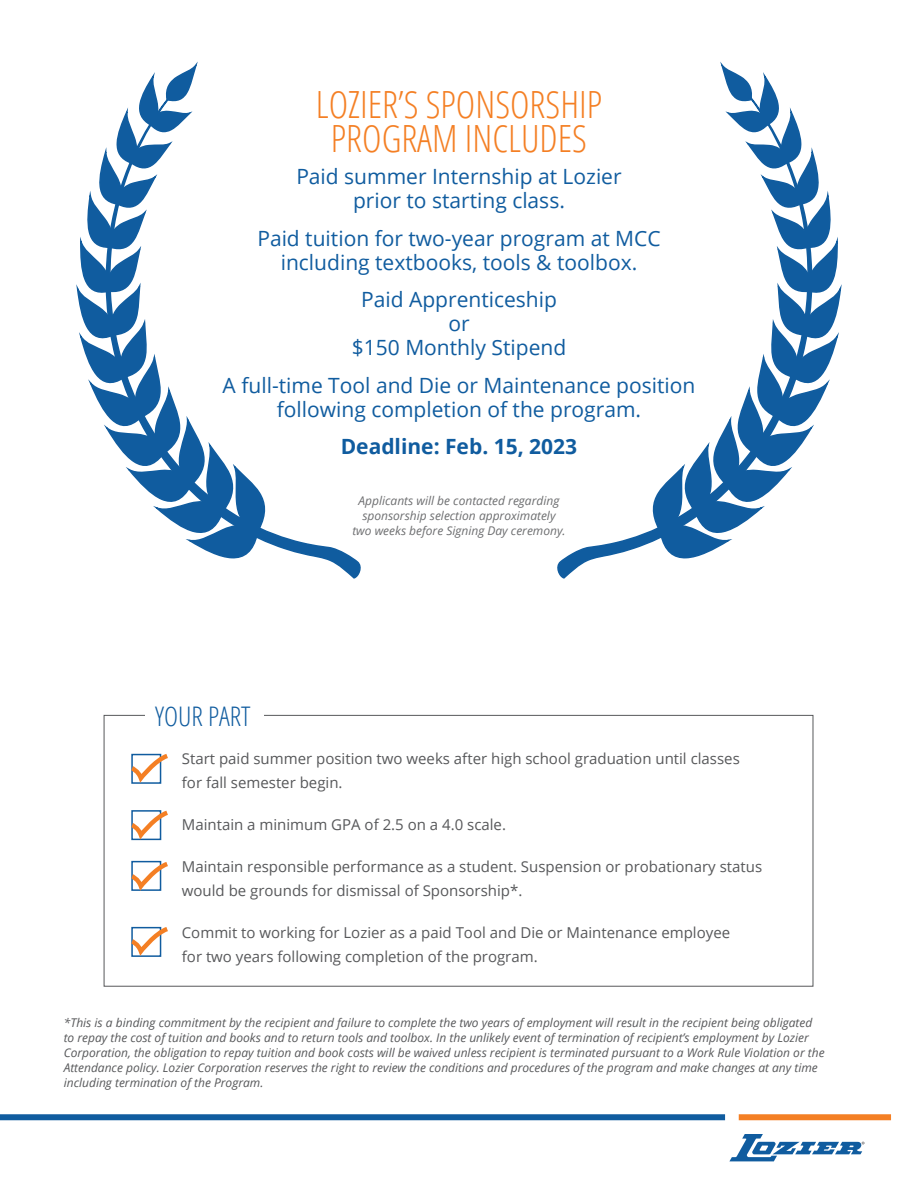
<style>
.page{position:relative;width:918px;height:1188px;background:#fff}
.page>*{position:absolute;margin:0;border:0;box-sizing:border-box;transform-origin:0 0}
.t1{font:300 condensed 37.5px/34.5px "Open Sans";color:#f47f24;text-align:center}
.t2{font:300 condensed 27px "Open Sans";color:#105c9f}
.t3{font:21px/24px "Open Sans";color:#105c9f;text-align:center}
.t4{font:700 21px "Open Sans";color:#105c9f}
.t5{font:15px/24px "Open Sans";color:#57585a}
.t6{font:italic 12px/15px "Open Sans";color:#57585a}
.t7{font:italic 12px/15px "Open Sans";color:#6d6e70;text-align:center}
</style>
<div class="page">
<div style="left:739px;top:1114px;width:152px;height:6px;background:#f47f24"></div>
<div style="left:0;top:1114px;width:725px;height:6px;background:#105c9f"></div>
<svg style="left:76px;top:63px;width:122px;height:348px"></svg>
<svg style="left:104px;top:82px;width:257px;height:497px"></svg>
<svg style="left:720px;top:63px;width:122px;height:348px"></svg>
<svg style="left:557px;top:80px;width:257px;height:499px"></svg>
<svg style="left:131px;top:753px;width:37px;height:138px"></svg>
<svg style="left:131px;top:926px;width:37px;height:31px"></svg>
<svg style="left:729px;top:1134px;width:135px;height:27px"></svg>
<p class="t1" style="left:316px;top:86px;width:288px">LOZIER’S SPONSORSHIP<br>PROGRAM INCLUDES</p>
<p class="t3" style="left:296px;top:164px;width:327px">Paid summer Internship at Lozier</p>
<p class="t3" style="left:353px;top:188px;width:213px">prior to starting class.</p>
<p class="t3" style="left:257px;top:226px;width:405px">Paid tuition for two-year program at MCC including textbooks, tools &amp; toolbox.</p>
<p class="t3" style="left:361px;top:287px;width:197px">Paid Apprenticeship</p>
<p class="t3" style="left:448px;top:311px;width:23px">or</p>
<p class="t3" style="left:352px;top:335px;width:216px">$150 Monthly Stipend</p>
<p class="t3" style="left:223px;top:373px;width:474px">A full-time Tool and Die or Maintenance position following completion of the program.</p>
<p class="t4" style="left:341px;top:432px;width:238px">Deadline: Feb. 15, 2023</p>
<p class="t2" style="left:155px;top:698px;width:97px">YOUR PART</p>
<p class="t7" style="left:359px;top:493px;width:202px">Applicants will be contacted regarding sponsorship selection approximately</p>
<p class="t7" style="left:352px;top:523px;width:215px">two weeks before Signing Day ceremony.</p>
<p class="t5" style="left:182px;top:747px;width:559px">Start paid summer position two weeks after high school graduation until classes for fall semester begin.</p>
<p class="t5" style="left:182px;top:813px;width:326px">Maintain a minimum GPA of 2.5 on a 4.0 scale.</p>
<p class="t5" style="left:182px;top:855px;width:582px">Maintain responsible performance as a student. Suspension or probationary status would be grounds for dismissal of Sponsorship*.</p>
<p class="t5" style="left:182px;top:921px;width:550px">Commit to working for Lozier as a paid Tool and Die or Maintenance employee for two years following completion of the program.</p>
<p class="t6" style="left:64px;top:1015px;width:762px">*This is a binding commitment by the recipient and failure to complete the two years of employment will result in the recipient being obligated to repay the cost of tuition and books and to return tools and toolbox. In the unlikely event of termination of recipient’s employment by Lozier Corporation, the obligation to repay tuition and book costs will be waived unless recipient is terminated pursuant to a Work Rule Violation or the Attendance policy. Lozier Corporation reserves the right to review the conditions and procedures of the program and make changes at any time including termination of the Program.</p>
</div>
